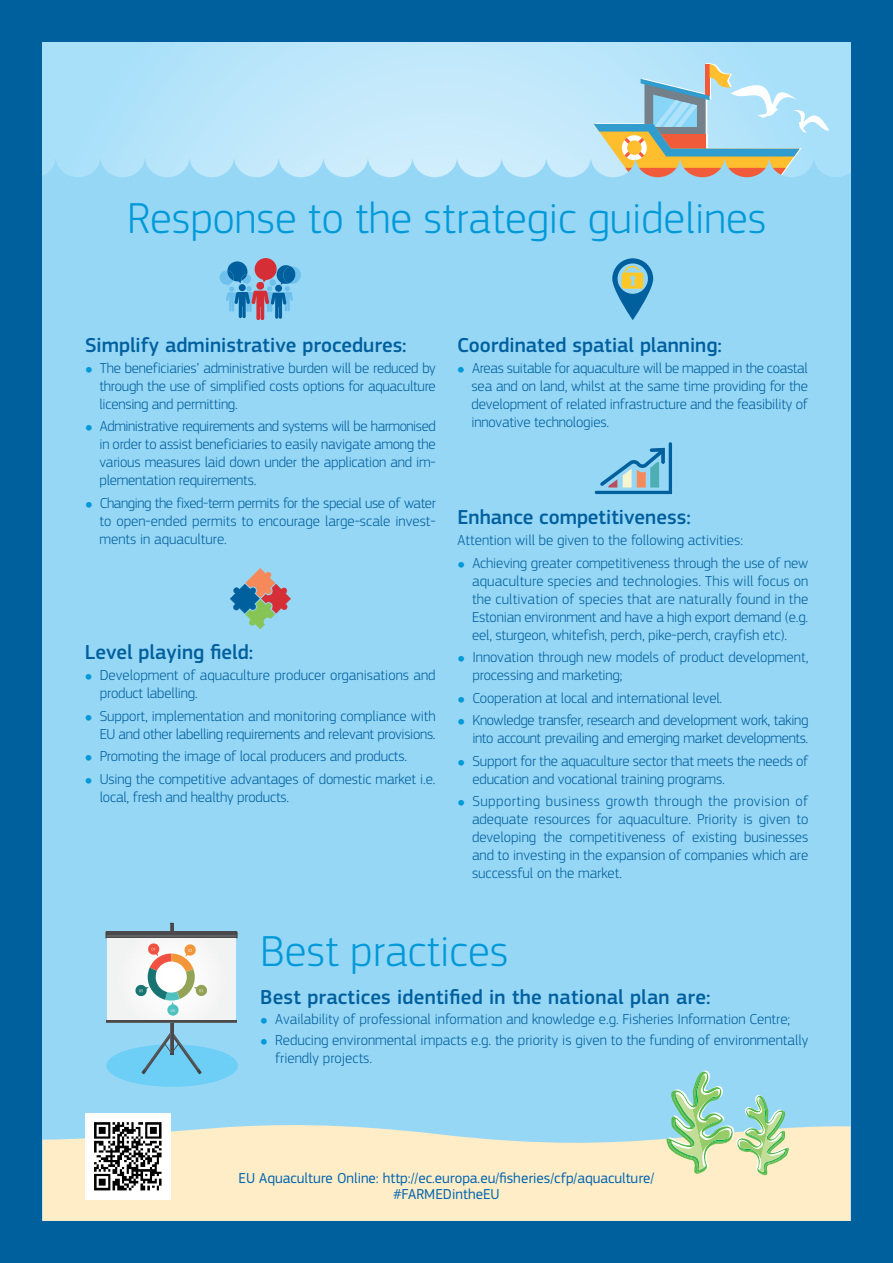
<style>
.page{position:relative;width:893px;height:1263px;background:#005f9d}
.page>*{position:absolute;margin:0;border:0;box-sizing:border-box;transform-origin:0 0}
.t1{font:300 45px "EC Square Sans Pro";color:#0099d8}
.t2{font:500 21px "EC Square Sans Pro";color:#005f9d}
.t3{font:300 15px/18px "EC Square Sans Pro";letter-spacing:-.01em;color:#005f9d;text-align:justify}
.t4{font:15px/16.5px "EC Square Sans Pro";color:#0064b0;text-align:center}
.s1{font-size:9px;color:#0099d8}
</style>
<div class="page">
<svg style="left:43px;top:43px;width:807px;height:114px;background:#bae6fa"></svg>
<svg style="left:594px;top:64px;width:235px;height:93px;background:#abd0dc"></svg>
<div style="left:43px;top:157px;width:807px;height:954px;background:#97d7f6"></div>
<svg style="left:219px;top:258px;width:83px;height:62px"></svg>
<svg style="left:595px;top:442px;width:77px;height:52px"></svg>
<svg style="left:230px;top:568px;width:61px;height:61px;background:#92a6ac"></svg>
<svg style="left:612px;top:258px;width:41px;height:62px"></svg>
<div style="left:106px;top:1044px;width:132px;height:43px;background:#6dcff6;border-radius:50%"></div>
<hr style="left:170px;top:923px;width:3px;height:131px;background:#4a4a4d">
<hr style="left:170px;top:923px;width:1px;height:131px;background:#616264">
<svg style="left:142px;top:1032px;width:60px;height:42px"></svg>
<div style="left:107px;top:935px;width:129px;height:87px;background:#f1f2f2"></div>
<div style="left:106px;top:932px;width:131px;height:6px;background:#4a4a4d"></div>
<hr style="left:106px;top:935px;width:131px;height:2px;background:#616264">
<hr style="left:106px;top:1021px;width:131px;height:2px;background:#4a4a4d">
<hr style="left:106px;top:1022px;width:131px;height:1px;background:#616264">
<svg style="left:135px;top:943px;width:72px;height:73px"></svg>
<svg style="left:43px;top:1111px;width:807px;height:110px;background:#ebe9cf"></svg>
<svg style="left:663px;top:1064px;width:129px;height:112px;background:#aedac4"></svg>
<img style="left:85px;top:1114px;width:85px;height:85px">
<h1 class="t1" style="left:127px;top:192px;width:641px">Response to the strategic guidelines</h1>
<h2 class="t2" style="left:85px;top:333px;width:323px">Simplify administrative procedures:</h2>
<p class="t3" style="left:99px;top:359px;width:338px;text-indent:-14px"><span class="s1">●</span> The beneficiaries’ administrative burden will be reduced by through the use of simplified costs options for aquaculture licensing and permitting.</p>
<p class="t3" style="left:99px;top:417px;width:338px;text-indent:-14px"><span class="s1">●</span> Administrative requirements and systems will be harmonised in order to assist beneficiaries to easily navigate among the various measures laid down under the application and im&shy;plementation requirements.</p>
<p class="t3" style="left:99px;top:494px;width:338px;text-indent:-14px"><span class="s1">●</span> Changing the fixed-term permits for the special use of water to open-ended permits to encourage large-scale invest&shy;ments in aquaculture.</p>
<h2 class="t2" style="left:85px;top:640px;width:170px">Level playing field:</h2>
<p class="t3" style="left:100px;top:666px;width:337px;text-indent:-15px"><span class="s1">●</span> Development of aquaculture producer organisations and product labelling.</p>
<p class="t3" style="left:85px;top:707px;width:352px;text-align:right"><span class="s1">●</span> Support, implementation and monitoring compliance with<br>EU and other labelling requirements and relevant provisions.</p>
<p class="t3" style="left:85px;top:747px;width:324px"><span class="s1">●</span> Promoting the image of local producers and products.</p>
<p class="t3" style="left:100px;top:770px;width:337px;text-indent:-15px"><span class="s1">●</span> Using the competitive advantages of domestic market i.e. local, fresh and healthy products.</p>
<h2 class="t2" style="left:457px;top:333px;width:266px">Coordinated spatial planning:</h2>
<p class="t3" style="left:472px;top:359px;width:338px;text-indent:-14px"><span class="s1">●</span> Areas suitable for aquaculture will be mapped in the coastal sea and on land, whilst at the same time providing for the development of related infrastructure and the feasibility of innovative technologies.</p>
<h2 class="t2" style="left:458px;top:505px;width:235px">Enhance competitiveness:</h2>
<p class="t3" style="left:458px;top:531px;width:287px">Attention will be given to the following activities:</p>
<p class="t3" style="left:472px;top:554px;width:338px;text-indent:-14px"><span class="s1">●</span> Achieving greater competitiveness through the use of new aquaculture species and technologies. This will focus on the cultivation of species that are naturally found in the Estonian environment and have a high export demand (e.g. eel, sturgeon, whitefish, perch, pike-perch, crayfish etc).</p>
<p class="t3" style="left:472px;top:648px;width:337px;text-indent:-15px"><span class="s1">●</span> Innovation through new models of product development, processing and marketing;</p>
<p class="t3" style="left:458px;top:689px;width:266px"><span class="s1">●</span> Cooperation at local and international level.</p>
<p class="t3" style="left:458px;top:711px;width:352px;text-align:right"><span class="s1">●</span> Knowledge transfer, research and development work, taking into account prevailing and emerging market developments.</p>
<p class="t3" style="left:472px;top:752px;width:337px;text-indent:-15px"><span class="s1">●</span> Support for the aquaculture sector that meets the needs of education and vocational training programs.</p>
<p class="t3" style="left:472px;top:792px;width:338px;text-indent:-14px"><span class="s1">●</span> Supporting business growth through the provision of adequate resources for aquaculture. Priority is given to developing the competitiveness of existing businesses and to investing in the expansion of companies which are successful on the market.</p>
<h1 class="t1" style="left:260px;top:925px;width:250px">Best practices</h1>
<h2 class="t2" style="left:260px;top:985px;width:452px">Best practices identified in the national plan are:</h2>
<p class="t3" style="left:260px;top:1010px;width:531px"><span class="s1">●</span> Availability of professional information and knowledge e.g. Fisheries Information Centre;</p>
<p class="t3" style="left:275px;top:1031px;width:535px;text-indent:-15px"><span class="s1">●</span> Reducing environmental impacts e.g. the priority is given to the funding of environmentally friendly projects.</p>
<p class="t4" style="left:239px;top:1169px;width:417px">EU Aquaculture Online: http://ec.europa.eu/fisheries/cfp/aquaculture/ #FARMEDintheEU</p>
</div>
